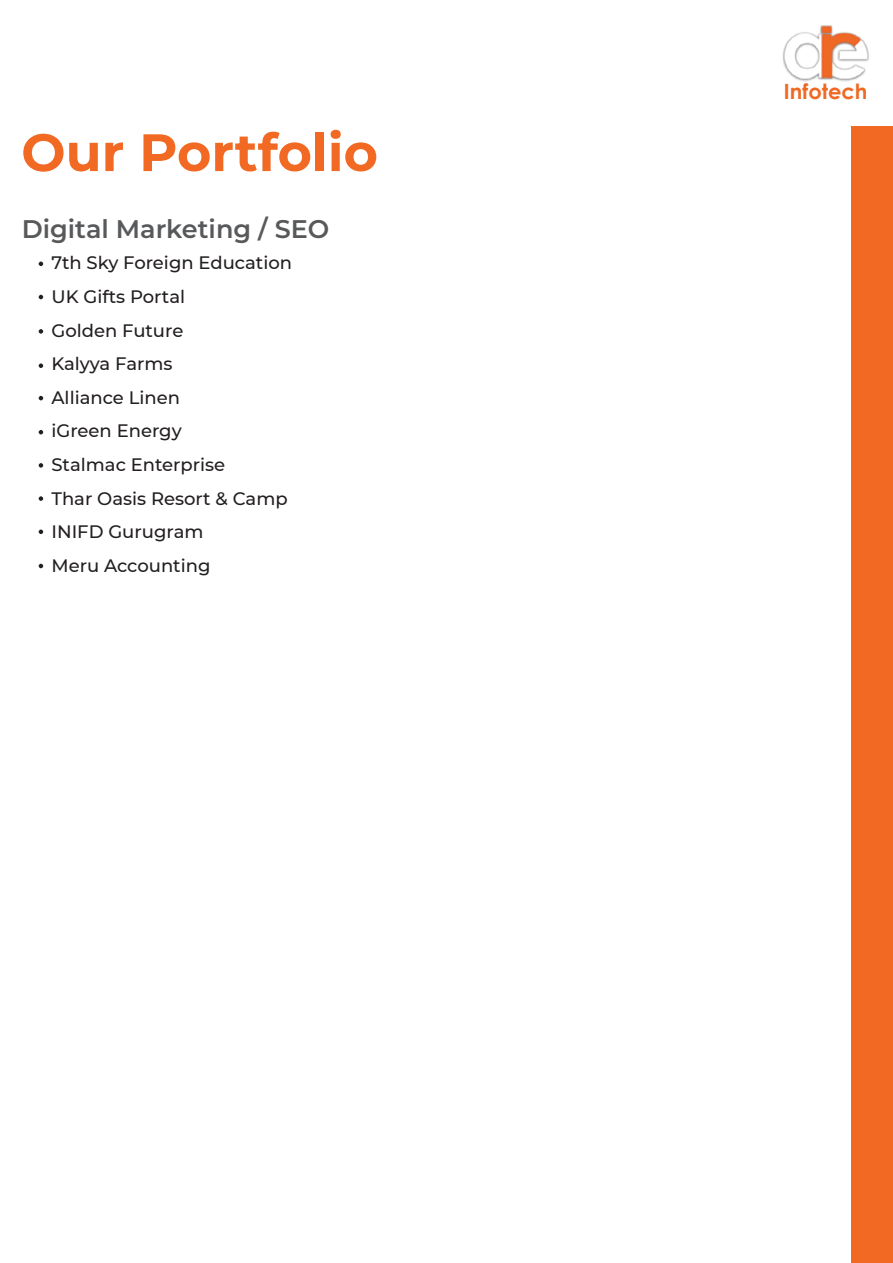
<style>
.page{position:relative;width:893px;height:1263px;background:#fff}
.page>*{position:absolute;margin:0;border:0;box-sizing:border-box;transform-origin:0 0}
.t1{font:700 52.5px "Montserrat";color:#f16923}
.t2{font:600 25.5px "Montserrat";color:#58595b}
.t3{font:700 21px "Century Gothic";color:#ef6924}
.t4{font:500 18px/33.6px "Montserrat";color:#231f20}
</style>
<div class="page">
<img style="left:783px;top:25px;width:86px;height:57px">
<svg style="left:39px;top:262px;width:4px;height:4px"></svg>
<svg style="left:39px;top:295px;width:4px;height:4px"></svg>
<svg style="left:39px;top:329px;width:4px;height:5px"></svg>
<svg style="left:39px;top:363px;width:4px;height:5px"></svg>
<svg style="left:39px;top:396px;width:4px;height:4px"></svg>
<svg style="left:39px;top:430px;width:4px;height:4px"></svg>
<svg style="left:39px;top:463px;width:4px;height:5px"></svg>
<svg style="left:39px;top:496px;width:4px;height:5px"></svg>
<svg style="left:39px;top:530px;width:4px;height:4px"></svg>
<svg style="left:39px;top:564px;width:4px;height:4px"></svg>
<div style="left:851px;top:126px;width:42px;height:1137px;background:#f16923"></div>
<h1 class="t1" style="left:21px;top:117px;width:358px">Our Portfolio</h1>
<h2 class="t2" style="left:22px;top:212px;width:309px">Digital Marketing / SEO</h2>
<p class="t4" style="left:51px;top:245px;width:242px">7th Sky Foreign Education<br>UK Gifts Portal<br>Golden Future<br>Kalyya Farms<br>Alliance Linen<br>iGreen Energy<br>Stalmac Enterprise<br>Thar Oasis Resort &amp; Camp<br>INIFD Gurugram<br>Meru Accounting</p>
<p class="t3" style="left:784px;top:75px;width:85px">Infotech</p>
</div>
